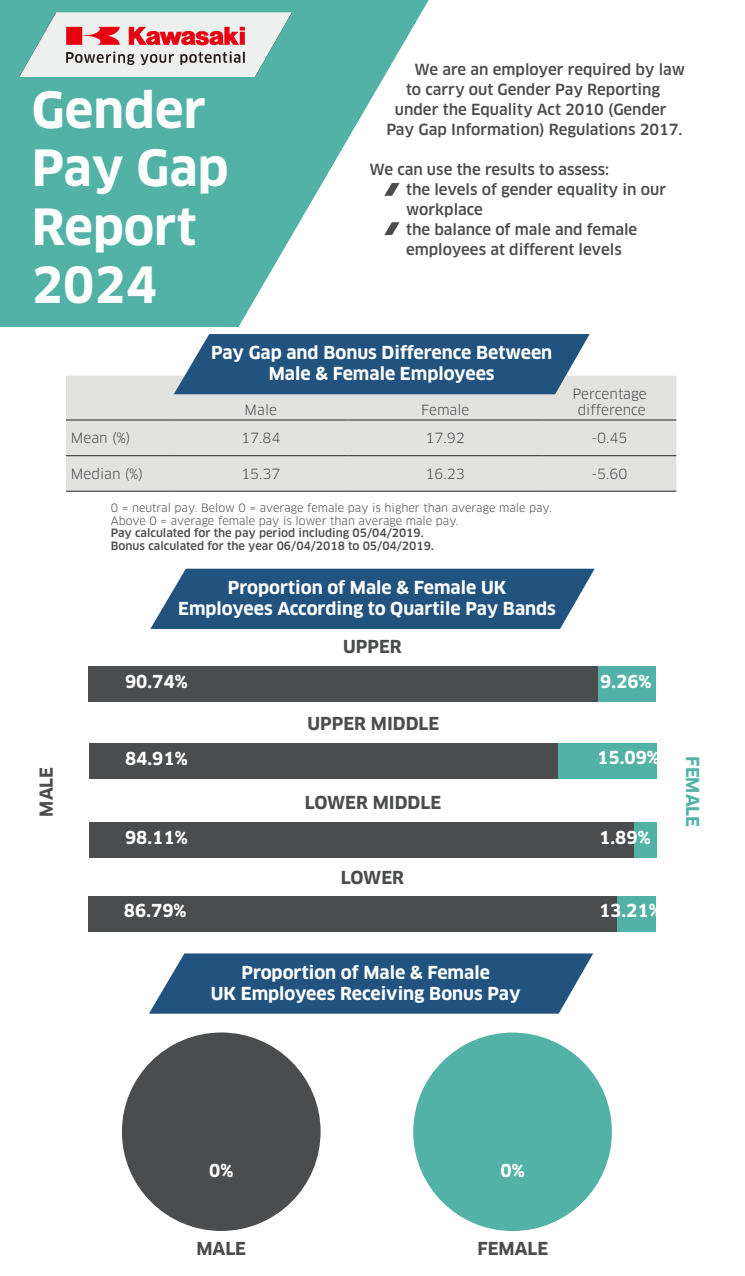
<style>
.page{position:relative;width:745px;height:1276px;background:#fff}
.page>*{position:absolute;margin:0;border:0;box-sizing:border-box;transform-origin:0 0}
.t1{font:700 48.75px/58.5px "Clan Pro";color:#fff}
.t2{font:700 17.5px "Clan Pro";color:#fff}
.t3{font:700 17.5px "Clan Pro";color:#4b4c4d}
.t4{font:700 17.5px "Clan Pro";color:#53b2a6}
.t5{font:500 15px "Clan Pro";color:#4b4c4d}
.t6{font:13.75px "Clan Pro";color:#4b4c4d}
.t7{font:11.25px "Clan Pro";color:#4b4c4d}
.t8{font:500 11.25px "Clan Pro";color:#4b4c4d}
</style>
<div class="page">
<div style="left:66px;top:376px;width:610px;height:114px;background:#e2e2e1"></div>
<hr style="left:66px;top:419px;width:108px;height:2px;background:#4b4c4d">
<hr style="left:174px;top:419px;width:173px;height:2px;background:#4b4c4d">
<hr style="left:347px;top:419px;width:195px;height:2px;background:#4b4c4d">
<hr style="left:542px;top:419px;width:134px;height:2px;background:#4b4c4d">
<hr style="left:66px;top:455px;width:108px;height:1px;background:#4b4c4d">
<hr style="left:174px;top:455px;width:173px;height:1px;background:#4b4c4d">
<hr style="left:347px;top:455px;width:195px;height:1px;background:#4b4c4d">
<hr style="left:542px;top:455px;width:134px;height:1px;background:#4b4c4d">
<hr style="left:66px;top:490px;width:108px;height:2px;background:#4b4c4d">
<hr style="left:174px;top:490px;width:173px;height:2px;background:#4b4c4d">
<hr style="left:347px;top:490px;width:195px;height:2px;background:#4b4c4d">
<hr style="left:542px;top:490px;width:134px;height:2px;background:#4b4c4d">
<svg style="left:0;top:0;width:428px;height:327px;fill:#53b2a6"></svg>
<img style="left:19px;top:12px;width:272px;height:64px">
<svg style="left:384px;top:183px;width:15px;height:13px"></svg>
<svg style="left:384px;top:222px;width:15px;height:13px"></svg>
<svg style="left:174px;top:334px;width:415px;height:60px;background:#336088"></svg>
<svg style="left:150px;top:569px;width:444px;height:60px;background:#336089"></svg>
<div style="left:89px;top:666px;width:567px;height:35px;background:#53b2a6"></div>
<div style="left:88px;top:666px;width:509px;height:36px;background:#4b4c4d"></div>
<div style="left:89px;top:743px;width:567px;height:35px;background:#53b2a6"></div>
<div style="left:90px;top:743px;width:467px;height:35px;background:#4b4c4d"></div>
<div style="left:89px;top:822px;width:567px;height:35px;background:#53b2a6"></div>
<div style="left:89px;top:822px;width:544px;height:35px;background:#4b4c4d"></div>
<div style="left:89px;top:896px;width:567px;height:36px;background:#53b2a6"></div>
<div style="left:89px;top:896px;width:527px;height:36px;background:#4b4c4d"></div>
<svg style="left:149px;top:953px;width:444px;height:60px;background:#346189"></svg>
<div style="left:122px;top:1032px;width:198px;height:199px;background:#4b4c4d;border-radius:50%"></div>
<div style="left:413px;top:1032px;width:198px;height:199px;background:#53b2a6;border-radius:50%"></div>
<p class="t1" style="left:32px;top:81px;width:198px">Gender<br>Pay Gap<br>Report<br>2024</p>
<p class="t5" style="left:414px;top:60px;width:272px">We are an employer required by law</p>
<p class="t5" style="left:406px;top:80px;width:256px">to carry out Gender Pay Reporting</p>
<p class="t5" style="left:394px;top:100px;width:273px">under the Equality Act 2010 (Gender</p>
<p class="t5" style="left:386px;top:120px;width:297px">Pay Gap Information) Regulations 2017.</p>
<p class="t5" style="left:369px;top:160px;width:241px">We can use the results to assess:</p>
<p class="t5" style="left:406px;top:180px;width:261px">the levels of gender equality in our</p>
<p class="t5" style="left:406px;top:200px;width:78px">workplace</p>
<p class="t5" style="left:406px;top:220px;width:233px">the balance of male and female</p>
<p class="t5" style="left:406px;top:240px;width:217px">employees at different levels</p>
<p class="t2" style="left:211px;top:343px;width:342px">Pay Gap and Bonus Difference Between</p>
<p class="t2" style="left:269px;top:364px;width:227px">Male &amp; Female Employees</p>
<p class="t6" style="left:244px;top:402px;width:34px">Male</p>
<p class="t6" style="left:421px;top:402px;width:50px">Female</p>
<p class="t6" style="left:572px;top:385px;width:76px">Percentage</p>
<p class="t6" style="left:577px;top:402px;width:70px">difference</p>
<p class="t6" style="left:71px;top:430px;width:61px">Mean (%)</p>
<p class="t6" style="left:241px;top:430px;width:41px">17.84</p>
<p class="t6" style="left:425px;top:430px;width:41px">17.92</p>
<p class="t6" style="left:591px;top:430px;width:37px">-0.45</p>
<p class="t6" style="left:71px;top:465px;width:74px">Median (%)</p>
<p class="t6" style="left:241px;top:465px;width:41px">15.37</p>
<p class="t6" style="left:425px;top:465px;width:41px">16.23</p>
<p class="t6" style="left:591px;top:465px;width:37px">-5.60</p>
<p class="t7" style="left:111px;top:501px;width:442px">0 = neutral pay. Below 0 = average female pay is higher than average male pay.</p>
<p class="t7" style="left:111px;top:514px;width:349px">Above 0 = average female pay is lower than average male pay.</p>
<p class="t8" style="left:111px;top:526px;width:314px">Pay calculated for the pay period including 05/04/2019.</p>
<p class="t8" style="left:111px;top:539px;width:324px">Bonus calculated for the year 06/04/2018 to 05/04/2019.</p>
<p class="t2" style="left:228px;top:577px;width:280px">Proportion of Male &amp; Female UK</p>
<p class="t2" style="left:178px;top:598px;width:379px">Employees According to Quartile Pay Bands</p>
<p class="t3" style="left:343px;top:636px;width:60px">UPPER</p>
<p class="t2" style="left:125px;top:671px;width:64px">90.74%</p>
<p class="t2" style="left:599px;top:671px;width:53px">9.26%</p>
<p class="t3" style="left:307px;top:713px;width:133px">UPPER MIDDLE</p>
<p class="t2" style="left:125px;top:748px;width:64px">84.91%</p>
<p class="t2" style="left:597px;top:747px;width:64px">15.09%</p>
<p class="t3" style="left:36px;top:816px;width:51px;rotate:-90deg">MALE</p>
<p class="t4" style="left:702px;top:756px;width:72px;rotate:90deg">FEMALE</p>
<p class="t3" style="left:304px;top:792px;width:138px">LOWER MIDDLE</p>
<p class="t2" style="left:125px;top:827px;width:64px">98.11%</p>
<p class="t2" style="left:124px;top:900px;width:64px">86.79%</p>
<p class="t3" style="left:340px;top:867px;width:65px">LOWER</p>
<p class="t2" style="left:241px;top:962px;width:250px">Proportion of Male &amp; Female</p>
<p class="t2" style="left:211px;top:983px;width:311px">UK Employees Receiving Bonus Pay</p>
<p class="t2" style="left:599px;top:827px;width:53px">1.89%</p>
<p class="t2" style="left:598px;top:900px;width:64px">13.21%</p>
<p class="t2" style="left:209px;top:1160px;width:26px">0%</p>
<p class="t2" style="left:500px;top:1160px;width:26px">0%</p>
<p class="t3" style="left:196px;top:1238px;width:51px">MALE</p>
<p class="t3" style="left:477px;top:1238px;width:72px">FEMALE</p>
</div>
